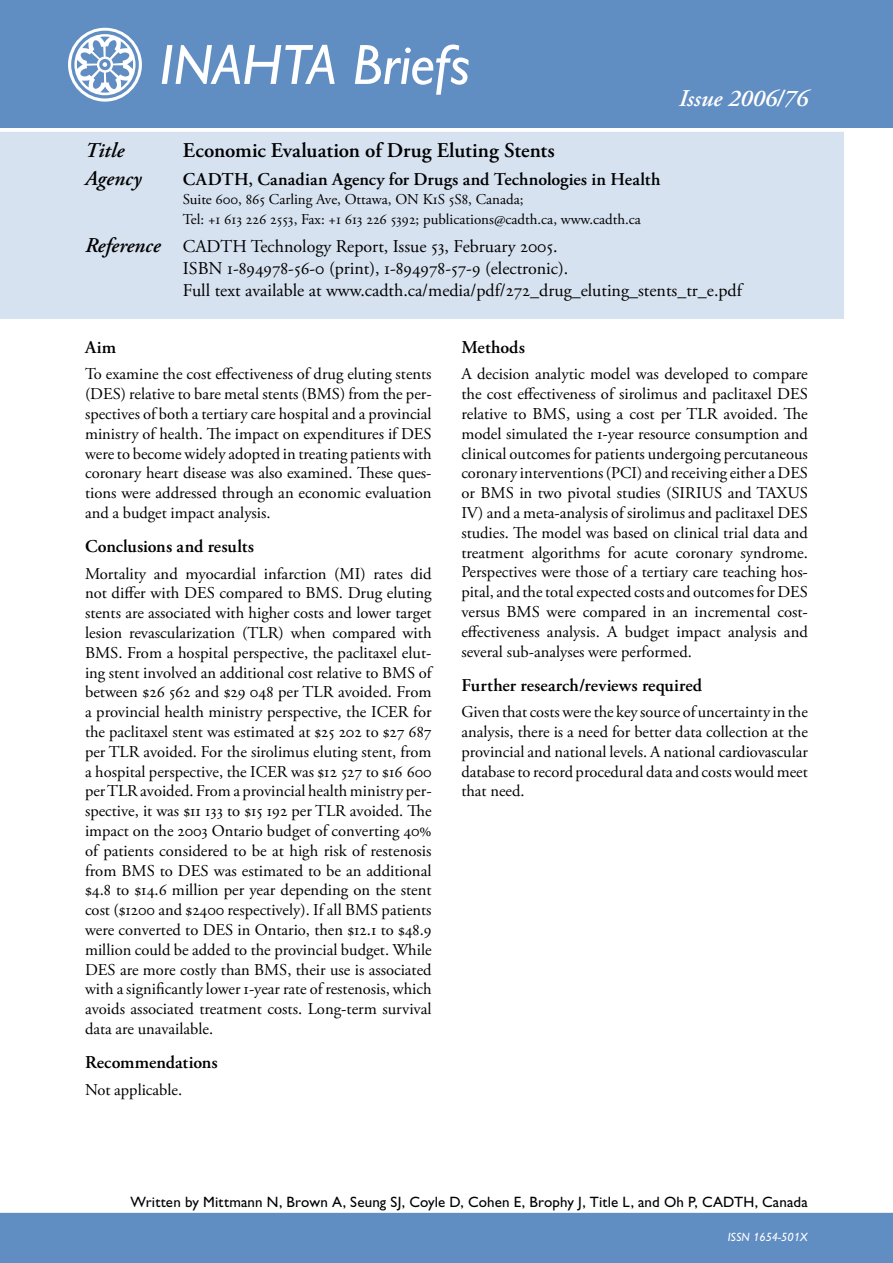
<style>
.page{position:relative;width:893px;height:1263px;background:#fff}
.page>*{position:absolute;margin:0;border:0;box-sizing:border-box;transform-origin:0 0}
.t1{font:italic 57px "Gill Alt One";color:#fff}
.Issue{font:italic 600 24px "Adobe Garamond Pro";color:#fff}
.Title_ruta{font:600 21px "Adobe Garamond Pro";letter-spacing:-.005em;color:#000}
.Agency_text{font:italic 600 21px "Adobe Garamond Pro";letter-spacing:.005em;color:#000}
.Title_ruta-2{font:italic 600 21px "Adobe Garamond Pro";letter-spacing:.005em;color:#000}
.Reference_text{font:18px/21.6px "Adobe Garamond Pro";color:#000}
.Heading{font:600 18px "Adobe Garamond Pro";letter-spacing:.005em;color:#000}
.Agency_text-2{font:600 18px "Adobe Garamond Pro";letter-spacing:.005em;color:#000}
.Brödtext{font:16.5px/19.8px "Adobe Garamond Pro";color:#000;text-align:justify}
.Agency_address{font:15px "Adobe Garamond Pro";color:#000}
.Written_by{font:15px "Gill Alt One";letter-spacing:.01em;color:#000}
.Ö-Grouping__left{font:italic 12px "Gill Alt One";color:#fff}
.s1{font-weight:600;font-style:italic;font-size:21px}
</style>
<div class="page">
<div style="left:0;top:1213px;width:893px;height:50px;background:#608dc2"></div>
<div style="left:0;top:132px;width:844px;height:187px;background:#d7e2f0"></div>
<div style="left:0;top:0;width:893px;height:128px;background:#608dc2"></div>
<p class="t1" style="left:159px;top:32px;width:312px">INAHTA Briefs</p>
<p class="Issue" style="left:679px;top:84px;width:131px">Issue 2006/76</p>
<p class="Title_ruta-2" style="left:85px;top:138px;width:41px">Title</p>
<p class="Title_ruta" style="left:183px;top:138px;width:373px">Economic Evaluation of Drug Eluting Stents</p>
<p class="Agency_text" style="left:85px;top:166px;width:58px">Agency</p>
<p class="Agency_text-2" style="left:183px;top:169px;width:479px">CADTH, Canadian Agency for Drugs and Technologies in Health</p>
<p class="Agency_address" style="left:183px;top:190px;width:342px">Suite 600, 865 Carling Ave, Ottawa, ON K1S 5S8, Canada;</p>
<p class="Agency_address" style="left:183px;top:210px;width:460px">Tel: +1 613 226 2553, Fax: +1 613 226 5392; publications@cadth.ca, www.cadth.ca</p>
<p class="Reference_text" style="left:183px;top:237px;width:561px;text-indent:-98px"><span class="s1">Reference</span> CADTH Technology Report, Issue 53, February 2005.<br>ISBN 1-894978-56-0 (print), 1-894978-57-9 (electronic).<br>Full text available at www.cadth.ca/media/pdf/272_drug_eluting_stents_tr_e.pdf</p>
<p class="Heading" style="left:85px;top:337px;width:33px">Aim</p>
<p class="Brödtext" style="left:85px;top:365px;width:348px">To examine the cost effectiveness of drug eluting stents (DES) relative to bare metal stents (BMS) from the per&shy;spectives of both a tertiary care hospital and a provincial ministry of health. The impact on expenditures if DES were to become widely adopted in treating patients with coronary heart disease was also examined. These ques&shy;tions were addressed through an economic evaluation and a budget impact analysis.</p>
<p class="Heading" style="left:85px;top:536px;width:170px">Conclusions and results</p>
<p class="Brödtext" style="left:85px;top:564px;width:348px">Mortality and myocardial infarction (MI) rates did not differ with DES compared to BMS. Drug eluting stents are associated with higher costs and lower target lesion revascularization (TLR) when compared with BMS. From a hospital perspective, the paclitaxel elut&shy;ing stent involved an additional cost relative to BMS of between $26 562 and $29 048 per TLR avoided. From a provincial health ministry perspective, the ICER for the paclitaxel stent was estimated at $25 202 to $27 687 per TLR avoided. For the sirolimus eluting stent, from a hospital perspective, the ICER was $12 527 to $16 600 per TLR avoided. From a provincial health ministry per&shy;spective, it was $11 133 to $15 192 per TLR avoided. The impact on the 2003 Ontario budget of converting 40% of patients considered to be at high risk of restenosis from BMS to DES was estimated to be an additional $4.8 to $14.6 million per year depending on the stent cost ($1200 and $2400 respectively). If all BMS patients were converted to DES in Ontario, then $12.1 to $48.9 million could be added to the provincial budget. While DES are more costly than BMS, their use is associated with a significantly lower 1-year rate of restenosis, which avoids associated treatment costs. Long-term survival data are unavailable.</p>
<p class="Heading" style="left:85px;top:1052px;width:134px">Recommendations</p>
<p class="Brödtext" style="left:85px;top:1080px;width:99px">Not applicable.</p>
<p class="Heading" style="left:461px;top:337px;width:65px">Methods</p>
<p class="Brödtext" style="left:461px;top:365px;width:348px">A decision analytic model was developed to compare the cost effectiveness of sirolimus and paclitaxel DES relative to BMS, using a cost per TLR avoided. The model simulated the 1-year resource consumption and clinical outcomes for patients undergoing percutaneous coronary interventions (PCI) and receiving either a DES or BMS in two pivotal studies (SIRIUS and TAXUS IV) and a meta-analysis of sirolimus and paclitaxel DES studies. The model was based on clinical trial data and treatment algorithms for acute coronary syndrome.<br>Perspectives were those of a tertiary care teaching hos&shy;pital, and the total expected costs and outcomes for DES versus BMS were compared in an incremental cost&shy;effectiveness analysis. A budget impact analysis and several sub-analyses were performed.</p>
<p class="Heading" style="left:461px;top:675px;width:242px">Further research/reviews required</p>
<p class="Brödtext" style="left:461px;top:703px;width:348px">Given that costs were the key source of uncertainty in the analysis, there is a need for better data collection at the provincial and national levels. A national cardiovascular database to record procedural data and costs would meet that need.</p>
<p class="Written_by" style="left:131px;top:1193px;width:679px">Written by Mittmann N, Brown A, Seung SJ, Coyle D, Cohen E, Brophy J, Title L, and Oh P, CADTH, Canada</p>
<p class="Ö-Grouping__left" style="left:728px;top:1230px;width:82px">ISSN 1654-501X</p>
</div>
